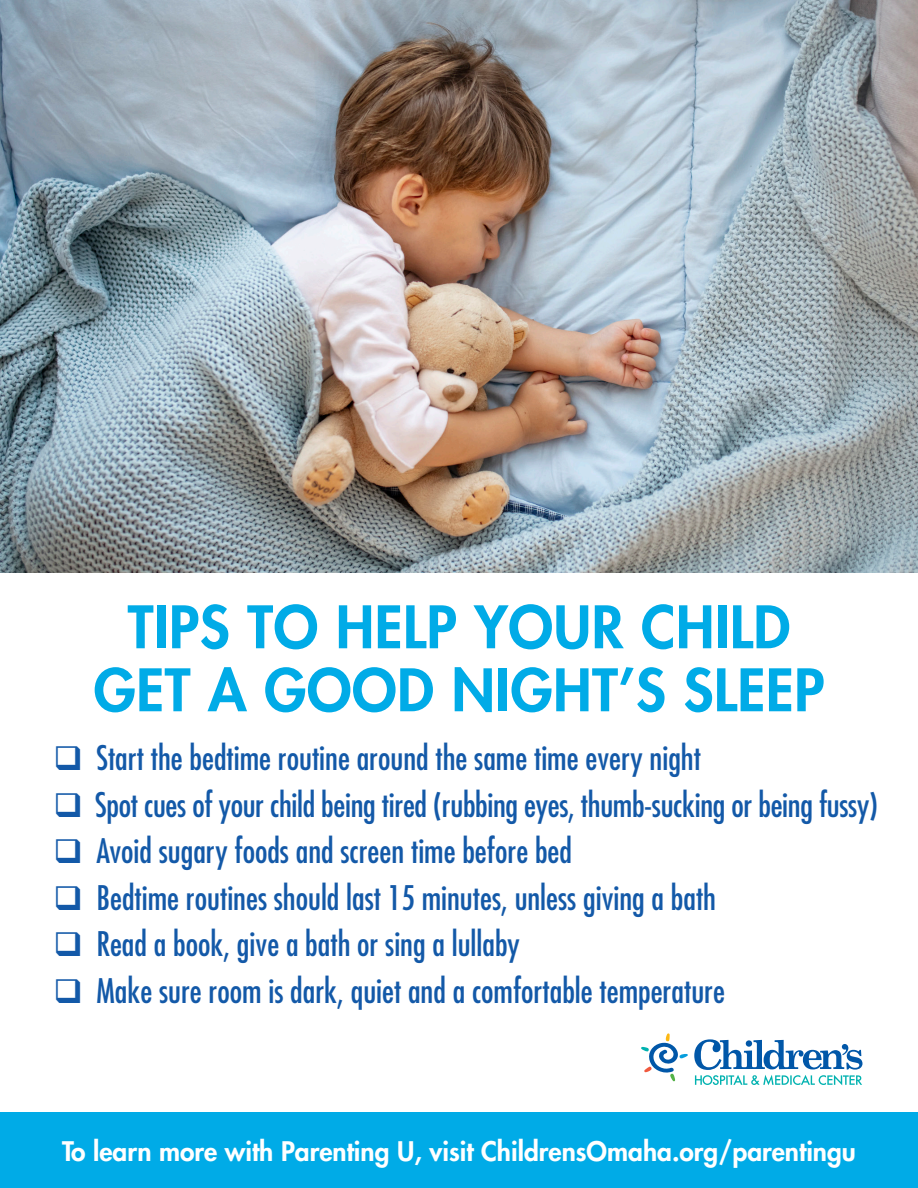
<style>
.page{position:relative;width:918px;height:1188px;background:#fff}
.page>*{position:absolute;margin:0;border:0;box-sizing:border-box;transform-origin:0 0}
.t1{font:800 57px "Futura Std";letter-spacing:.01em;color:#00abe7}
.t2{font:condensed 33px "Futura Std";color:#1359a8}
.t3{font:800 26.25px "Futura Std";color:#fff}
</style>
<div class="page">
<img style="left:0;top:0;width:918px;height:572px">
<div style="left:0;top:1112px;width:918px;height:76px;background:#00abe7"></div>
<svg style="left:641px;top:1033px;width:47px;height:48px"></svg>
<svg style="left:694px;top:1039px;width:168px;height:46px"></svg>
<p class="t1" style="left:128px;top:591px;width:664px">TIPS TO HELP YOUR CHILD</p>
<p class="t1" style="left:94px;top:654px;width:732px">GET A GOOD NIGHT’S SLEEP</p>
<p class="t2" style="left:53px;top:738px;width:649px">❑ Start the bedtime routine around the same time every night</p>
<p class="t2" style="left:53px;top:785px;width:826px">❑ Spot cues of your child being tired (rubbing eyes, thumb-sucking or being fussy)</p>
<p class="t2" style="left:53px;top:831px;width:520px">❑ Avoid sugary foods and screen time before bed</p>
<p class="t2" style="left:53px;top:878px;width:664px">❑ Bedtime routines should last 15 minutes, unless giving a bath</p>
<p class="t2" style="left:53px;top:924px;width:468px">❑ Read a book, give a bath or sing a lullaby</p>
<p class="t2" style="left:53px;top:971px;width:673px">❑ Make sure room is dark, quiet and a comfortable temperature</p>
<p class="t3" style="left:62px;top:1135px;width:795px">To learn more with Parenting U, visit ChildrensOmaha.org/parentingu</p>
</div>
